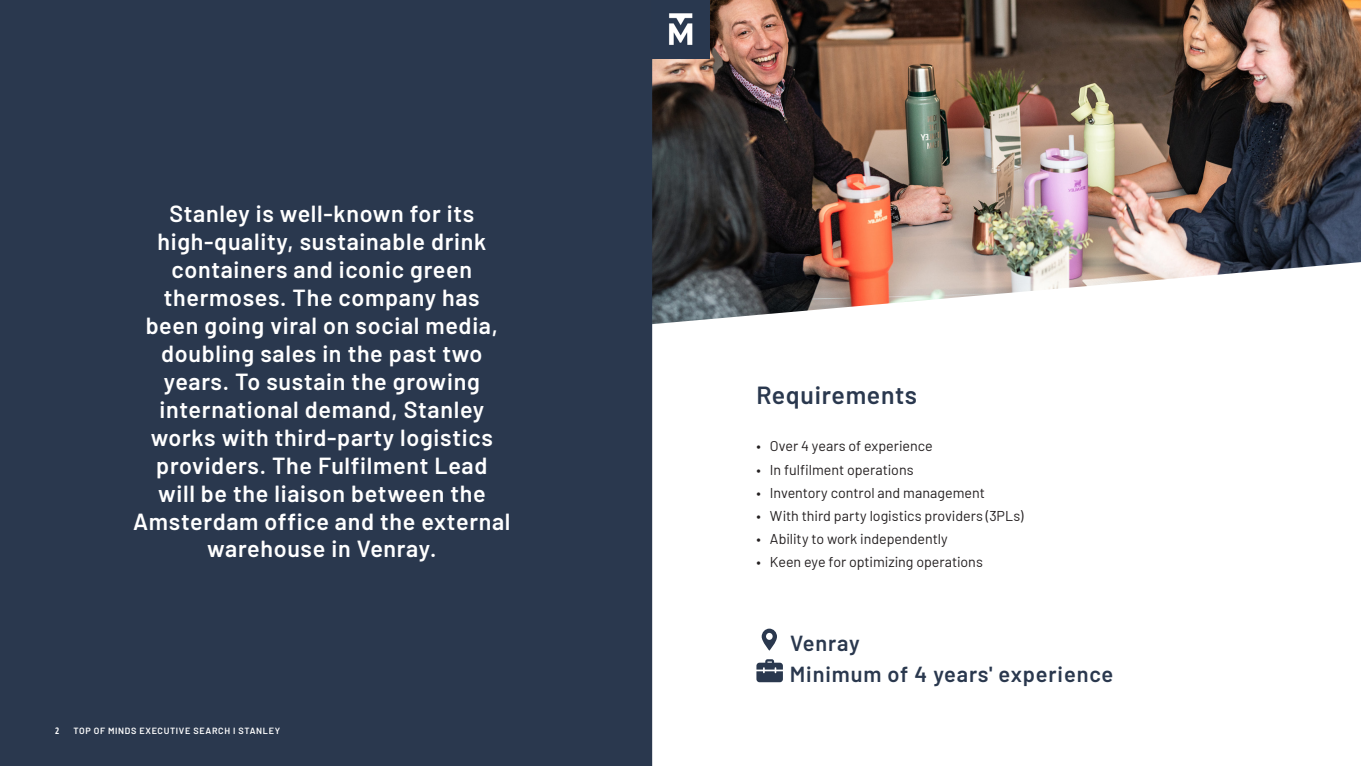
<style>
.page{position:relative;width:1361px;height:766px;background:#fff}
.page>*{position:absolute;margin:0;border:0;box-sizing:border-box;transform-origin:0 0}
.t1{font:600 24.75px "Barlow";letter-spacing:.03em;color:#2a384e}
.t2{font:600 23.25px/27.9px "Barlow";letter-spacing:.03em;color:#fff;text-align:center}
.t3{font:600 21.75px "Barlow";letter-spacing:.04em;color:#2a384e}
.t4{font:14.25px "Barlow";color:#231f20}
.t5{font:600 9px "Barlow";letter-spacing:.075em;color:#fff}
.t6{font:700 condensed 9px "Open Sans";color:#fff}
</style>
<div class="page">
<img style="left:652px;top:0;width:708px;height:262px">
<svg style="left:652px;top:262px;width:709px;height:503px"></svg>
<div style="left:0;top:0;width:652px;height:765px;background:#2a384e"></div>
<img style="left:652px;top:0;width:57px;height:58px">
<svg style="left:761px;top:628px;width:16px;height:22px"></svg>
<svg style="left:756px;top:659px;width:27px;height:23px"></svg>
<p class="t2" style="left:133px;top:198px;width:379px">Stanley is well-known for its high-quality, sustainable drink containers and iconic green thermoses. The company has<br>been going viral on social media, doubling sales in the past two years. To sustain the growing international demand, Stanley works with third-party logistics providers. The Fulfilment Lead<br>will be the liaison between the<br>Amsterdam office and the external warehouse in Venray.</p>
<p class="t6" style="left:55px;top:724px;width:6px">2</p>
<p class="t5" style="left:73px;top:724px;width:208px">TOP OF MINDS EXECUTIVE SEARCH I STANLEY</p>
<p class="t1" style="left:756px;top:377px;width:162px">Requirements</p>
<p class="t4" style="left:756px;top:436px;width:178px">• Over 4 years of experience</p>
<p class="t4" style="left:756px;top:459px;width:159px">• In fulfilment operations</p>
<p class="t4" style="left:756px;top:482px;width:230px">• Inventory control and management</p>
<p class="t4" style="left:756px;top:505px;width:268px">• With third party logistics providers (3PLs)</p>
<p class="t4" style="left:756px;top:528px;width:193px">• Ability to work independently</p>
<p class="t4" style="left:756px;top:551px;width:228px">• Keen eye for optimizing operations</p>
<p class="t3" style="left:790px;top:626px;width:71px">Venray</p>
<p class="t3" style="left:790px;top:658px;width:325px">Minimum of 4 years' experience</p>
</div>
